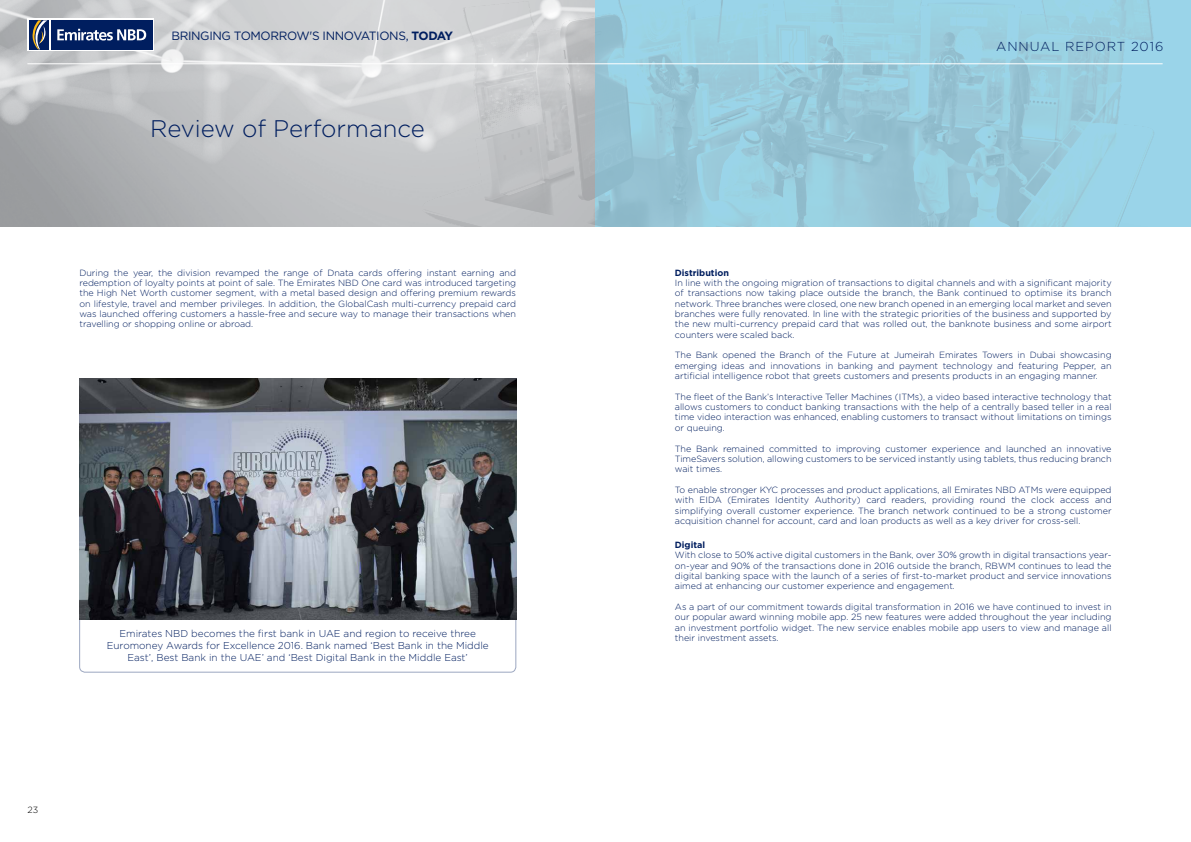
<style>
.page{position:relative;width:1191px;height:842px;background:#fff}
.page>*{position:absolute;margin:0;border:0;box-sizing:border-box;transform-origin:0 0}
.t1{font:300 24px "Gotham";color:#001e5f}
.t2{font:300 13px "Gotham";letter-spacing:.07em;color:#001e5f}
.t3{font:12px "Gotham";letter-spacing:-.03em;color:#001e5f}
.t4{font:300 10px/12px "Gotham";color:#001e5f;text-align:center}
.t5{font:300 9px/10.4px "Gotham";color:#001e5f;text-align:justify}
.t6{font:700 9px "Gotham";color:#001e5f}
.t7{font:300 9px "Gotham";color:#000}
.s1{font-weight:700}
</style>
<div class="page">
<img style="left:422px;top:0;width:769px;height:227px">
<div style="left:79px;top:613px;width:437px;height:59px;border:1px solid #001e5f;border-radius:5px"></div>
<img style="left:79px;top:378px;width:437px;height:241px">
<svg style="left:29px;top:20px;width:124px;height:30px"></svg>
<div style="left:51px;top:20px;width:101px;height:29px;background:#001e5f"></div>
<svg style="left:57px;top:29px;width:89px;height:12px"></svg>
<div style="left:29px;top:20px;width:20px;height:29px;background:#001e5f"></div>
<svg style="left:32px;top:20px;width:15px;height:29px"></svg>
<hr style="left:27px;top:64px;width:1135px;height:1px;background:#fff">
<h3 class="t3" style="left:171px;top:29px;width:283px">BRINGING TOMORROW'S INNOVATIONS, <span class="s1">TODAY</span></h3>
<h1 class="t1" style="left:150px;top:113px;width:276px">Review of Performance</h1>
<h2 class="t2" style="left:996px;top:39px;width:169px">ANNUAL REPORT 2016</h2>
<p class="t5" style="left:79px;top:267px;width:438px">During the year, the division revamped the range of Dnata cards offering instant earning and redemption of loyalty points at point of sale. The Emirates NBD One card was introduced targeting the High Net Worth customer segment, with a metal based design and offering premium rewards on lifestyle, travel and member privileges. In addition, the GlobalCash multi-currency prepaid card was launched offering customers a hassle-free and secure way to manage their transactions when travelling or shopping online or abroad.</p>
<p class="t6" style="left:675px;top:266px;width:56px">Distribution</p>
<p class="t5" style="left:675px;top:277px;width:438px">In line with the ongoing migration of transactions to digital channels and with a significant majority of transactions now taking place outside the branch, the Bank continued to optimise its branch network. Three branches were closed, one new branch opened in an emerging local market and seven branches were fully renovated. In line with the strategic priorities of the business and supported by the new multi-currency prepaid card that was rolled out, the banknote business and some airport counters were scaled back.</p>
<p class="t5" style="left:675px;top:350px;width:438px">The Bank opened the Branch of the Future at Jumeirah Emirates Towers in Dubai showcasing emerging ideas and innovations in banking and payment technology and featuring Pepper, an artificial intelligence robot that greets customers and presents products in an engaging manner.</p>
<p class="t5" style="left:675px;top:391px;width:438px">The fleet of the Bank’s Interactive Teller Machines (ITMs), a video based interactive technology that allows customers to conduct banking transactions with the help of a centrally based teller in a real time video interaction was enhanced, enabling customers to transact without limitations on timings or queuing.</p>
<p class="t5" style="left:675px;top:443px;width:438px">The Bank remained committed to improving customer experience and launched an innovative TimeSavers solution, allowing customers to be serviced instantly using tablets, thus reducing branch wait times.</p>
<p class="t5" style="left:675px;top:484px;width:438px">To enable stronger KYC processes and product applications, all Emirates NBD ATMs were equipped with EIDA (Emirates Identity Authority) card readers, providing round the clock access and simplifying overall customer experience. The branch network continued to be a strong customer acquisition channel for account, card and loan products as well as a key driver for cross-sell.</p>
<p class="t6" style="left:675px;top:539px;width:32px">Digital</p>
<p class="t5" style="left:675px;top:550px;width:438px">With close to 50% active digital customers in the Bank, over 30% growth in digital transactions year&shy;on-year and 90% of the transactions done in 2016 outside the branch, RBWM continues to lead the digital banking space with the launch of a series of first-to-market product and service innovations aimed at enhancing our customer experience and engagement.</p>
<p class="t5" style="left:675px;top:601px;width:438px">As a part of our commitment towards digital transformation in 2016 we have continued to invest in our popular award winning mobile app. 25 new features were added throughout the year including an investment portfolio widget. The new service enables mobile app users to view and manage all their investment assets.</p>
<p class="t4" style="left:107px;top:627px;width:383px">Emirates NBD becomes the first bank in UAE and region to receive three<br>Euromoney Awards for Excellence 2016. Bank named ‘Best Bank in the Middle<br>East’, Best Bank in the UAE’ and ‘Best Digital Bank in the Middle East’</p>
<p class="t7" style="left:28px;top:804px;width:12px">23</p>
</div>
